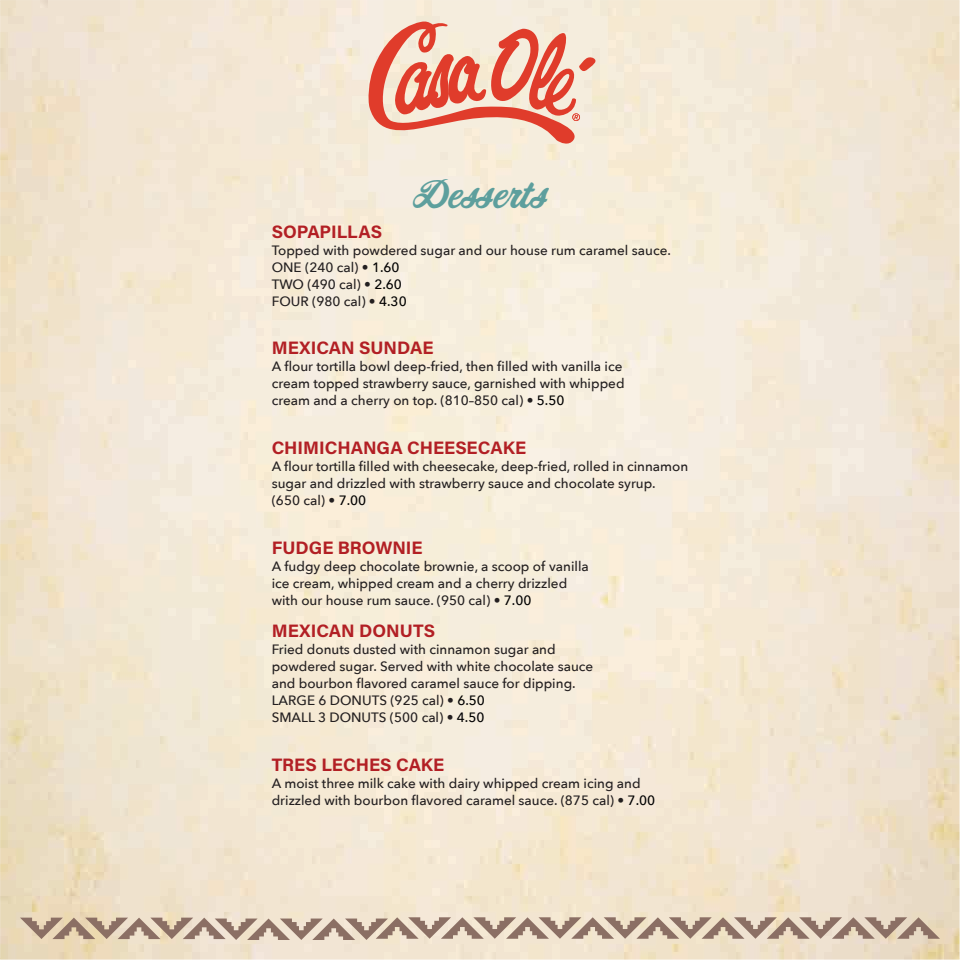
<style>
.page{position:relative;width:960px;height:960px;background:#fff}
.page>*{position:absolute;margin:0;border:0;box-sizing:border-box;transform-origin:0 0}
.t1{font:36px "Corner Store JF";color:#5d9f9d}
.Food_Title_Spacing{font:700 18px "Acumin Pro";color:#b21f24}
.t2{font:500 13.5px/17px "Avenir Next";color:#231f20}
.s1{color:#000}
</style>
<div class="page">
<svg style="left:20px;top:917px;width:920px;height:23px;background:#c2ae9c"></svg>
<svg style="left:369px;top:22px;width:226px;height:122px;background:#edac9a"></svg>
<p class="t1" style="left:412px;top:168px;width:137px">Desserts</p>
<p class="Food_Title_Spacing" style="left:272px;top:219px;width:112px">SOPAPILLAS</p>
<p class="t2" style="left:272px;top:241px;width:401px">Topped with powdered sugar and our house rum caramel sauce.</p>
<p class="t2" style="left:272px;top:258px;width:129px">ONE (240 cal) • <span class="s1">1.60</span></p>
<p class="t2" style="left:272px;top:275px;width:132px">TWO (490 cal) • <span class="s1">2.60</span></p>
<p class="t2" style="left:272px;top:292px;width:136px">FOUR (980 cal) • <span class="s1">4.30</span></p>
<p class="Food_Title_Spacing" style="left:272px;top:335px;width:163px">MEXICAN SUNDAE</p>
<p class="t2" style="left:272px;top:358px;width:354px">A flour tortilla bowl deep-fried, then filled with vanilla ice cream topped strawberry sauce, garnished with whipped cream and a cherry on top. (810–850 cal) • <span class="s1">5.50</span></p>
<p class="Food_Title_Spacing" style="left:272px;top:435px;width:256px">CHIMICHANGA CHEESECAKE</p>
<p class="t2" style="left:272px;top:457px;width:418px">A flour tortilla filled with cheesecake, deep-fried, rolled in cinnamon sugar and drizzled with strawberry sauce and chocolate syrup.</p>
<p class="t2" style="left:272px;top:491px;width:96px">(650 cal) • <span class="s1">7.00</span></p>
<p class="Food_Title_Spacing" style="left:272px;top:535px;width:153px">FUDGE BROWNIE</p>
<p class="t2" style="left:272px;top:557px;width:319px">A fudgy deep chocolate brownie, a scoop of vanilla ice cream, whipped cream and a cherry drizzled with our house rum sauce. (950 cal) • <span class="s1">7.00</span></p>
<p class="Food_Title_Spacing" style="left:272px;top:618px;width:165px">MEXICAN DONUTS</p>
<p class="t2" style="left:272px;top:640px;width:323px">Fried donuts dusted with cinnamon sugar and powdered sugar. Served with white chocolate sauce and bourbon flavored caramel sauce for dipping.</p>
<p class="t2" style="left:272px;top:691px;width:215px">LARGE 6 DONUTS (925 cal) • <span class="s1">6.50</span></p>
<p class="t2" style="left:272px;top:708px;width:214px">SMALL 3 DONUTS (500 cal) • <span class="s1">4.50</span></p>
<p class="Food_Title_Spacing" style="left:272px;top:752px;width:174px">TRES LECHES CAKE</p>
<p class="t2" style="left:272px;top:774px;width:385px">A moist three milk cake with dairy whipped cream icing and drizzled with bourbon flavored caramel sauce. (875 cal) • <span class="s1">7.00</span></p>
</div>
